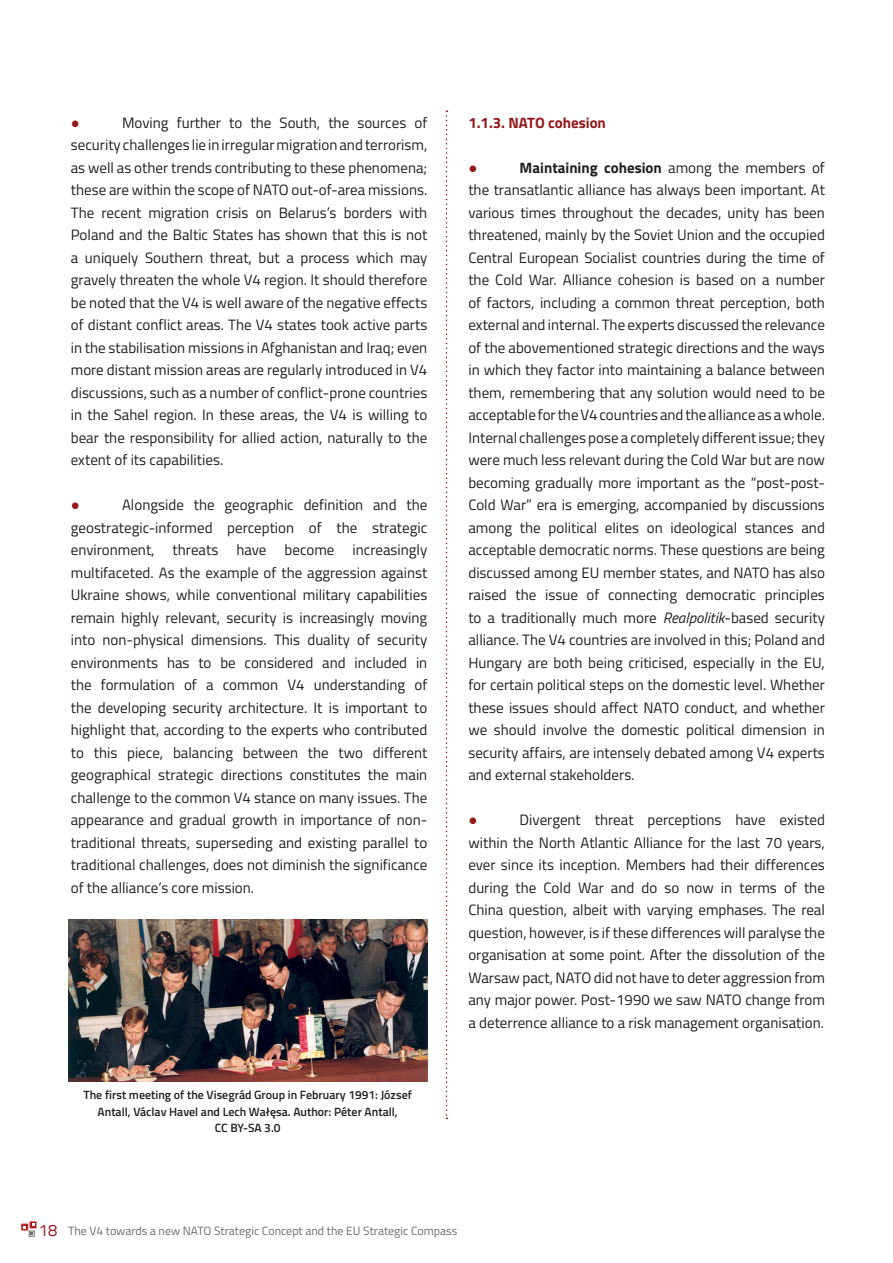
<style>
.page{position:relative;width:893px;height:1263px;background:#fff}
.page>*{position:absolute;margin:0;border:0;box-sizing:border-box;transform-origin:0 0}
.t1{font:15px/22.5px "Titillium Web";color:#231f20;text-align:justify}
.t2{font:700 15px "Titillium Web";color:#94191c}
.t3{font:700 15px "Calibri";color:#94191c}
.t4{font:600 12px/16.5px "Titillium Web";color:#231f20;text-align:center}
.t5{font:12px "Titillium Web";color:#6c6d70}
.s1{font-weight:700}
.s2{font-style:italic}
.s3{font-size:16.5px;color:#94191c}
</style>
<div class="page">
<svg style="left:21px;top:1223px;width:7px;height:7px"></svg>
<svg style="left:30px;top:1221px;width:6px;height:7px"></svg>
<svg style="left:24px;top:1224px;width:11px;height:12px"></svg>
<svg style="left:446px;top:111px;width:1px;height:1008px"></svg>
<img style="left:68px;top:919px;width:359px;height:162px">
<p class="t1" style="left:71px;top:110px;width:358px;text-indent:51px">Moving further to the South, the sources of security challenges lie in irregular migration and terrorism, as well as other trends contributing to these phenomena; these are within the scope of NATO out-of-area missions.<br>The recent migration crisis on Belarus’s borders with Poland and the Baltic States has shown that this is not a uniquely Southern threat, but a process which may gravely threaten the whole V4 region. It should therefore be noted that the V4 is well aware of the negative effects of distant conflict areas. The V4 states took active parts in the stabilisation missions in Afghanistan and Iraq; even more distant mission areas are regularly introduced in V4 discussions, such as a number of conflict-prone countries in the Sahel region. In these areas, the V4 is willing to bear the responsibility for allied action, naturally to the extent of its capabilities.</p>
<p class="t3" style="left:71px;top:494px;width:11px">●</p>
<p class="t3" style="left:71px;top:112px;width:11px">●</p>
<p class="t1" style="left:71px;top:493px;width:358px;text-indent:51px">Alongside the geographic definition and the geostrategic-informed perception of the strategic environment, threats have become increasingly multifaceted. As the example of the aggression against Ukraine shows, while conventional military capabilities remain highly relevant, security is increasingly moving into non-physical dimensions. This duality of security environments has to be considered and included in the formulation of a common V4 understanding of the developing security architecture. It is important to highlight that, according to the experts who contributed to this piece, balancing between the two different geographical strategic directions constitutes the main challenge to the common V4 stance on many issues. The appearance and gradual growth in importance of non&shy;traditional threats, superseding and existing parallel to traditional challenges, does not diminish the significance of the alliance’s core mission.</p>
<p class="t4" style="left:83px;top:1086px;width:330px">The first meeting of the Visegrád Group in February 1991: József<br>Antall, Václav Havel and Lech Wałęsa. Author: Péter Antall,<br>CC BY-SA 3.0</p>
<p class="t2" style="left:468px;top:111px;width:139px">1.1.3. NATO cohesion</p>
<p class="t3" style="left:468px;top:157px;width:11px">●</p>
<p class="t1" style="left:468px;top:155px;width:358px;text-indent:51px"><span class="s1">Maintaining cohesion</span> among the members of the transatlantic alliance has always been important. At various times throughout the decades, unity has been threatened, mainly by the Soviet Union and the occupied Central European Socialist countries during the time of the Cold War. Alliance cohesion is based on a number of factors, including a common threat perception, both external and internal. The experts discussed the relevance of the abovementioned strategic directions and the ways in which they factor into maintaining a balance between them, remembering that any solution would need to be acceptable for the V4 countries and the alliance as a whole.<br>Internal challenges pose a completely different issue; they were much less relevant during the Cold War but are now becoming gradually more important as the “post-post-Cold War” era is emerging, accompanied by discussions among the political elites on ideological stances and acceptable democratic norms. These questions are being discussed among EU member states, and NATO has also raised the issue of connecting democratic principles to a traditionally much more <span class="s2">Realpolitik</span>-based security alliance. The V4 countries are involved in this; Poland and Hungary are both being criticised, especially in the EU, for certain political steps on the domestic level. Whether these issues should affect NATO conduct, and whether we should involve the domestic political dimension in security affairs, are intensely debated among V4 experts and external stakeholders.</p>
<p class="t3" style="left:468px;top:809px;width:11px">●</p>
<p class="t1" style="left:468px;top:808px;width:358px;text-indent:51px">Divergent threat perceptions have existed within the North Atlantic Alliance for the last 70 years, ever since its inception. Members had their differences during the Cold War and do so now in terms of the China question, albeit with varying emphases. The real question, however, is if these differences will paralyse the organisation at some point. After the dissolution of the Warsaw pact, NATO did not have to deter aggression from any major power. Post-1990 we saw NATO change from a deterrence alliance to a risk management organisation.</p>
<p class="t5" style="left:39px;top:1222px;width:420px"><span class="s3">18</span> The V4 towards a new NATO Strategic Concept and the EU Strategic Compass</p>
</div>
